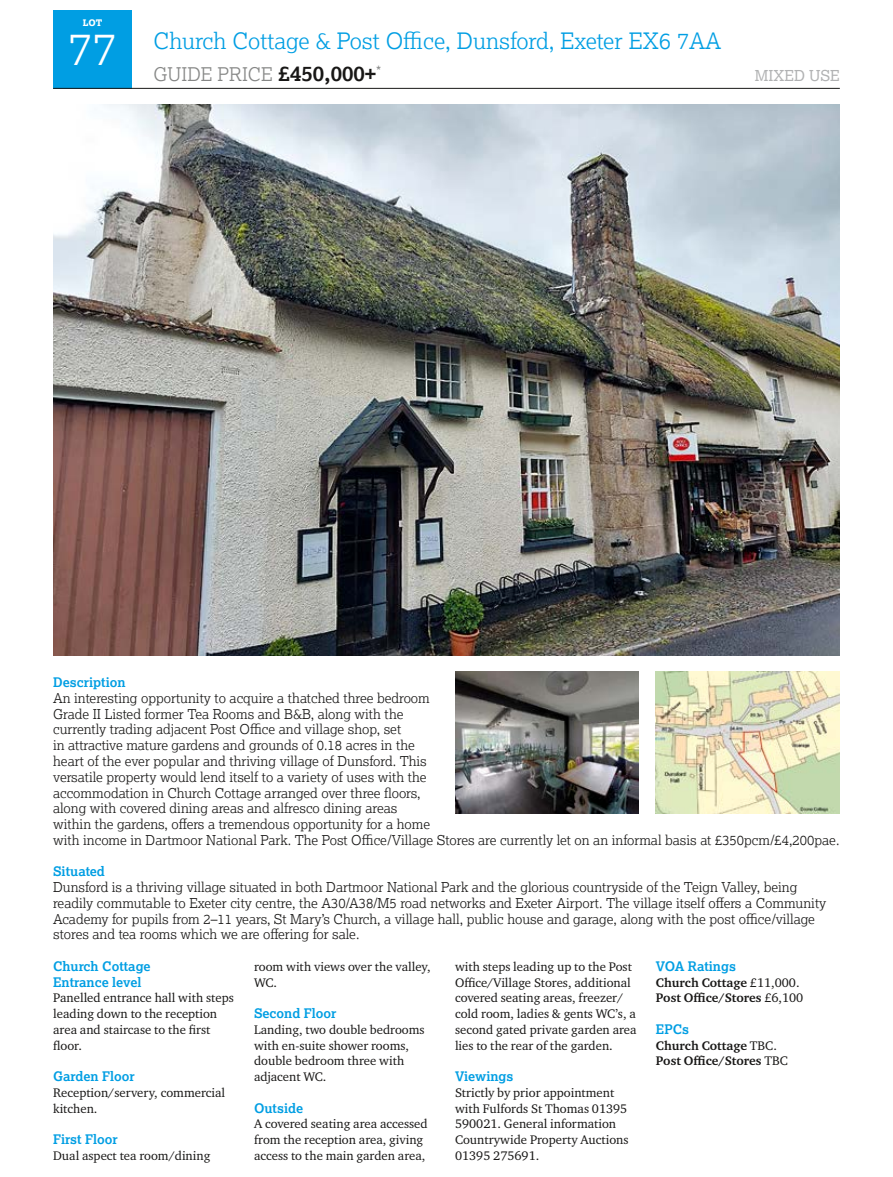
<style>
.page{position:relative;width:893px;height:1177px;background:#fff}
.page>*{position:absolute;margin:0;border:0;box-sizing:border-box;transform-origin:0 0}
.t1{font:300 45px "Lexia";color:#fff}
.t2{font:300 22.5px "Lexia";color:#009ee3}
.t3{font:300 18.75px "Lexia";color:#868786}
.t4{font:15px "Lexia";color:#b1b2b3}
.t5{font:300 13.5px/15.8px "Lexia";color:#181716}
.t6{font:700 13.2px/15.8px "Lexia";color:#009ee3}
.t7{font:12.75px/15.8px "Charter ITC Pro";color:#181716}
.t8{font:700 12.75px/15.8px "Charter ITC Pro";color:#181716}
.t9{font:800 9px "Lexia";color:#fff}
.s1{font-weight:700;font-size:21px;color:#181716}
.s2{font-weight:400}
</style>
<div class="page">
<div style="left:53px;top:10px;width:79px;height:79px;background:#009ee3"></div>
<hr style="left:53px;top:88px;width:787px;height:1px;background:#181716">
<img style="left:53px;top:104px;width:787px;height:552px">
<img style="left:455px;top:671px;width:184px;height:142px">
<img style="left:656px;top:671px;width:184px;height:142px">
<p class="t9" style="left:83px;top:16px;width:21px">LOT</p>
<h1 class="t1" style="left:68px;top:20px;width:50px">77</h1>
<h2 class="t2" style="left:154px;top:27px;width:569px">Church Cottage &amp; Post Office, Dunsford, Exeter EX6 7AA</h2>
<h3 class="t3" style="left:154px;top:62px;width:229px">GUIDE PRICE <span class="s1">£450,000+</span><sup>*</sup></h3>
<p class="t4" style="left:755px;top:66px;width:86px">MIXED USE</p>
<p class="t6" style="left:53px;top:674px;width:74px">Description</p>
<p class="t5" style="left:53px;top:690px;width:788px">An interesting opportunity to acquire a thatched three bedroom<br>Grade II Listed former Tea Rooms and B&amp;B, along with the<br>currently trading adjacent Post Office and village shop, set<br>in attractive mature gardens and grounds of 0.18 acres in the<br>heart of the ever popular and thriving village of Dunsford. This<br>versatile property would lend itself to a variety of uses with the<br>accommodation in Church Cottage arranged over three floors,<br>along with covered dining areas and alfresco dining areas<br>within the gardens, offers a tremendous opportunity for a home<br>with income in Dartmoor National Park. The Post Office/Village Stores are currently let on an informal basis at £350pcm/£4,200pae.</p>
<p class="t6" style="left:53px;top:863px;width:53px">Situated</p>
<p class="t5" style="left:53px;top:879px;width:775px">Dunsford is a thriving village situated in both Dartmoor National Park and the glorious countryside of the Teign Valley, being readily commutable to Exeter city centre, the A30/A38/M5 road networks and Exeter Airport. The village itself offers a Community Academy for pupils from 2–11 years, St Mary’s Church, a village hall, public house and garage, along with the post office/village stores and tea rooms which we are offering for sale.</p>
<p class="t6" style="left:53px;top:958px;width:99px">Church Cottage<br>Entrance level</p>
<p class="t7" style="left:53px;top:990px;width:182px">Panelled entrance hall with steps leading down to the reception area and staircase to the first floor.</p>
<p class="t6" style="left:53px;top:1068px;width:83px">Garden Floor</p>
<p class="t7" style="left:53px;top:1084px;width:173px">Reception/servery, commercial kitchen.</p>
<p class="t6" style="left:53px;top:1131px;width:66px">First Floor</p>
<p class="t7" style="left:53px;top:1147px;width:159px">Dual aspect tea room/dining</p>
<p class="t6" style="left:656px;top:958px;width:82px">VOA Ratings</p>
<p class="t8" style="left:656px;top:974px;width:149px">Church Cottage <span class="s2">£11,000.<br></span>Post Office/Stores <span class="s2">£6,100</span></p>
<p class="t6" style="left:656px;top:1021px;width:35px">EPCs</p>
<p class="t8" style="left:656px;top:1037px;width:133px">Church Cottage <span class="s2">TBC.<br></span>Post Office/Stores <span class="s2">TBC</span></p>
<p class="t7" style="left:455px;top:958px;width:183px">with steps leading up to the Post<br>Office/Village Stores, additional covered seating areas, freezer/ cold room, ladies &amp; gents WC’s, a second gated private garden area lies to the rear of the garden.</p>
<p class="t6" style="left:455px;top:1068px;width:60px">Viewings</p>
<p class="t7" style="left:455px;top:1084px;width:175px">Strictly by prior appointment with Fulfords St Thomas 01395<br>590021. General information<br>Countrywide Property Auctions<br>01395 275691.</p>
<p class="t7" style="left:254px;top:958px;width:178px">room with views over the valley,<br>WC.</p>
<p class="t6" style="left:254px;top:1005px;width:84px">Second Floor</p>
<p class="t7" style="left:254px;top:1021px;width:172px">Landing, two double bedrooms with en-suite shower rooms, double bedroom three with adjacent WC.</p>
<p class="t6" style="left:254px;top:1099px;width:51px">Outside</p>
<p class="t7" style="left:254px;top:1116px;width:175px">A covered seating area accessed from the reception area, giving access to the main garden area,</p>
</div>
